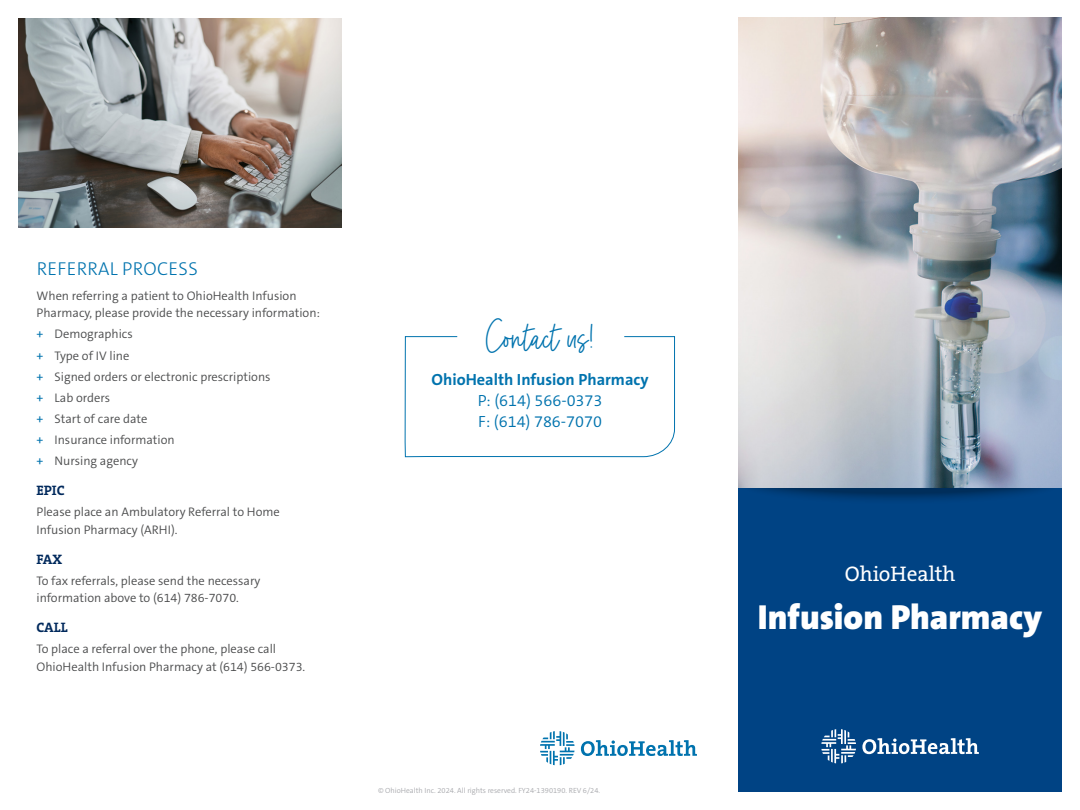
<style>
.page{position:relative;width:1080px;height:810px;background:#fff}
.page>*{position:absolute;margin:0;border:0;box-sizing:border-box;transform-origin:0 0}
.t1{font:900 35px "The Sans C5";color:#fff}
.t2{font:30px "Marshmallow";color:#0073ae}
.t3{font:21.25px "The Serif B W5 Plain";color:#fff}
._11_15_Subhead___04_after{font:300 18.75px "The Sans C5";letter-spacing:.02em;color:#0073ae}
.t4{font:300 16.25px/21.2px "The Sans C5";color:#0073ae;text-align:center}
._11_15_Subhead___04_after-2{font:700 13.75px "The Serif B W7";color:#00295c}
._10_14_The_Sans_SemiLight___Body_Copy__85{font:300 12.5px/17.5px "The Sans C5";color:#4b4c4d}
.t5{font:300 7.5px "The Sans C5";color:#a8a9ad}
.s1{font-weight:400;color:#0073ae}
.s2{font-weight:700}
</style>
<div class="page">
<svg style="left:540px;top:731px;width:35px;height:34px"></svg>
<svg style="left:581px;top:740px;width:116px;height:16px"></svg>
<div style="left:738px;top:487px;width:324px;height:305px;background:#004384"></div>
<svg style="left:743px;top:469px;width:314px;height:36px;background:#0b4176"></svg>
<img style="left:738px;top:18px;width:324px;height:469px">
<svg style="left:821px;top:729px;width:35px;height:34px"></svg>
<svg style="left:862px;top:738px;width:117px;height:16px"></svg>
<img style="left:18px;top:18px;width:324px;height:209px">
<svg style="left:404px;top:336px;width:271px;height:122px"></svg>
<p class="_11_15_Subhead___04_after" style="left:37px;top:257px;width:163px">REFERRAL PROCESS</p>
<p class="_10_14_The_Sans_SemiLight___Body_Copy__85" style="left:37px;top:287px;width:285px">When referring a patient to OhioHealth Infusion<br>Pharmacy, please provide the necessary information:</p>
<p class="_10_14_The_Sans_SemiLight___Body_Copy__85" style="left:37px;top:326px;width:98px"><span class="s1">+</span> Demographics</p>
<p class="_10_14_The_Sans_SemiLight___Body_Copy__85" style="left:37px;top:347px;width:94px"><span class="s1">+</span> Type of IV line</p>
<p class="_10_14_The_Sans_SemiLight___Body_Copy__85" style="left:37px;top:368px;width:236px"><span class="s1">+</span> Signed orders or electronic prescriptions</p>
<p class="_10_14_The_Sans_SemiLight___Body_Copy__85" style="left:37px;top:389px;width:75px"><span class="s1">+</span> Lab orders</p>
<p class="_10_14_The_Sans_SemiLight___Body_Copy__85" style="left:37px;top:410px;width:112px"><span class="s1">+</span> Start of care date</p>
<p class="_10_14_The_Sans_SemiLight___Body_Copy__85" style="left:37px;top:431px;width:140px"><span class="s1">+</span> Insurance information</p>
<p class="_10_14_The_Sans_SemiLight___Body_Copy__85" style="left:37px;top:452px;width:103px"><span class="s1">+</span> Nursing agency</p>
<p class="_11_15_Subhead___04_after-2" style="left:37px;top:481px;width:30px">EPIC</p>
<p class="_10_14_The_Sans_SemiLight___Body_Copy__85" style="left:37px;top:503px;width:245px">Please place an Ambulatory Referral to Home<br>Infusion Pharmacy (ARHI).</p>
<p class="_11_15_Subhead___04_after-2" style="left:37px;top:550px;width:27px">FAX</p>
<p class="_10_14_The_Sans_SemiLight___Body_Copy__85" style="left:37px;top:572px;width:225px">To fax referrals, please send the necessary information above to (614) 786-7070.</p>
<p class="_11_15_Subhead___04_after-2" style="left:37px;top:619px;width:33px">CALL</p>
<p class="_10_14_The_Sans_SemiLight___Body_Copy__85" style="left:37px;top:641px;width:270px">To place a referral over the phone, please call<br>OhioHealth Infusion Pharmacy at (614) 566-0373.</p>
<p class="t2" style="left:486px;top:318px;width:110px">Contact us!</p>
<p class="t4" style="left:432px;top:369px;width:219px"><span class="s2">OhioHealth Infusion Pharmacy<br></span>P: (614) 566-0373<br>F: (614) 786-7070</p>
<p class="t5" style="left:378px;top:785px;width:224px">© OhioHealth Inc. 2024. All rights reserved. FY24-1390190. REV 6/24.</p>
<p class="t3" style="left:845px;top:560px;width:112px">OhioHealth</p>
<p class="t1" style="left:758px;top:595px;width:286px">Infusion Pharmacy</p>
</div>
